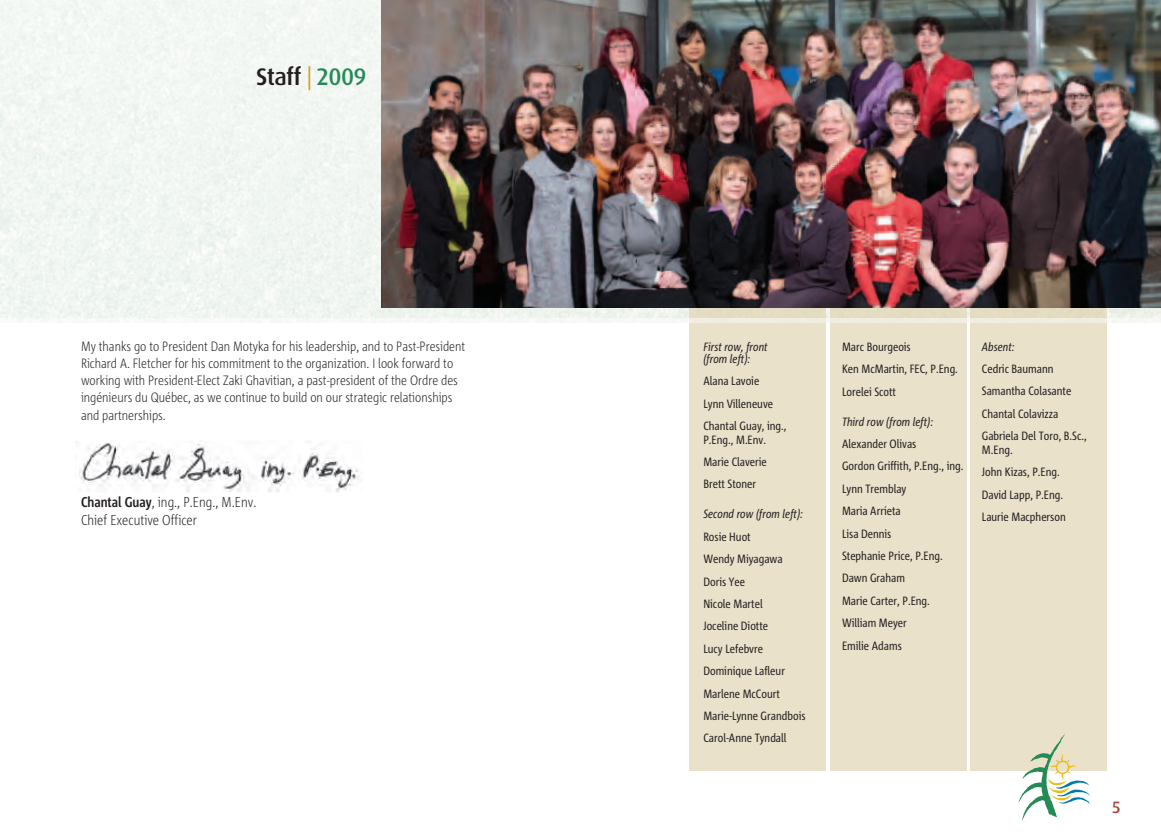
<style>
.page{position:relative;width:1161px;height:837px;background:#fff}
.page>*{position:absolute;margin:0;border:0;box-sizing:border-box;transform-origin:0 0}
.t1{font:500 24px "Dax";letter-spacing:-.025em;color:#231f20}
.t2{font:500 16.5px "Dax";color:#a84939}
.t3{font:300 14.25px/18px "Corpid Cd";color:#231f20}
.t4{font:300 13.5px/17.2px "Corpid Cd";color:#231f20}
.t5{font:12px/22.4px "Corpid Cd";color:#231f20}
.t6{font:italic 12px/12px "Corpid Cd";color:#231f20}
.s1{color:#d0a11d}
.s2{color:#248b57}
.s3{font-weight:700}
</style>
<div class="page">
<div style="left:0;top:0;width:1161px;height:318px;background:#f2f7f3"></div>
<img style="left:75px;top:441px;width:284px;height:51px">
<div style="left:690px;top:299px;width:136px;height:471px;background:#eae1ca"></div>
<div style="left:830px;top:299px;width:137px;height:471px;background:#eae1ca"></div>
<div style="left:970px;top:299px;width:137px;height:471px;background:#eae1ca"></div>
<img style="left:382px;top:0;width:779px;height:307px">
<svg style="left:6px;top:318px;width:1155px;height:5px;fill:#f5f8f5"></svg>
<svg style="left:1019px;top:734px;width:71px;height:86px"></svg>
<h1 class="t1" style="left:256px;top:63px;width:112px">Staff <span class="s1">|</span> <span class="s2">2009</span></h1>
<p class="t4" style="left:81px;top:337px;width:386px">My thanks go to President Dan Motyka for his leadership, and to Past-President Richard A. Fletcher for his commitment to the organization. I look forward to working with President-Elect Zaki Ghavitian, a past-president of the Ordre des ingénieurs du Québec, as we continue to build on our strategic relationships and partnerships.</p>
<p class="t3" style="left:81px;top:493px;width:177px"><span class="s3">Chantal Guay</span>, ing., P.Eng., M.Env.<br>Chief Executive Officer</p>
<p class="t6" style="left:703px;top:341px;width:66px">First row, front (from left):</p>
<p class="t5" style="left:703px;top:370px;width:85px">Alana Lavoie<br>Lynn Villeneuve<br>Chantal Guay, ing.,</p>
<p class="t5" style="left:703px;top:428px;width:65px;text-align:justify">P.Eng., M.Env.<br>Marie Claverie Brett Stoner</p>
<p class="t6" style="left:703px;top:508px;width:101px">Second row (from left):</p>
<p class="t5" style="left:703px;top:526px;width:104px">Rosie Huot<br>Wendy Miyagawa<br>Doris Yee<br>Nicole Martel<br>Joceline Diotte<br>Lucy Lefebvre<br>Dominique Lafleur<br>Marlene McCourt<br>Marie-Lynne Grandbois<br>Carol-Anne Tyndall</p>
<p class="t5" style="left:842px;top:336px;width:117px">Marc Bourgeois<br>Ken McMartin, FEC, P.Eng.<br>Lorelei Scott</p>
<p class="t6" style="left:842px;top:416px;width:93px">Third row (from left):</p>
<p class="t5" style="left:842px;top:433px;width:123px">Alexander Olivas<br>Gordon Griffith, P.Eng., ing.<br>Lynn Tremblay<br>Maria Arrieta<br>Lisa Dennis<br>Stephanie Price, P.Eng.<br>Dawn Graham<br>Marie Carter, P.Eng.<br>William Meyer<br>Emilie Adams</p>
<p class="t6" style="left:982px;top:341px;width:34px">Absent:</p>
<p class="t5" style="left:982px;top:358px;width:106px">Cedric Baumann<br>Samantha Colasante<br>Chantal Colavizza<br>Gabriela Del Toro, B.Sc.,</p>
<p class="t5" style="left:982px;top:439px;width:85px">M.Eng.<br>John Kizas, P.Eng.<br>David Lapp, P.Eng.<br>Laurie Macpherson</p>
<h2 class="t2" style="left:1112px;top:798px;width:11px">5</h2>
</div>
